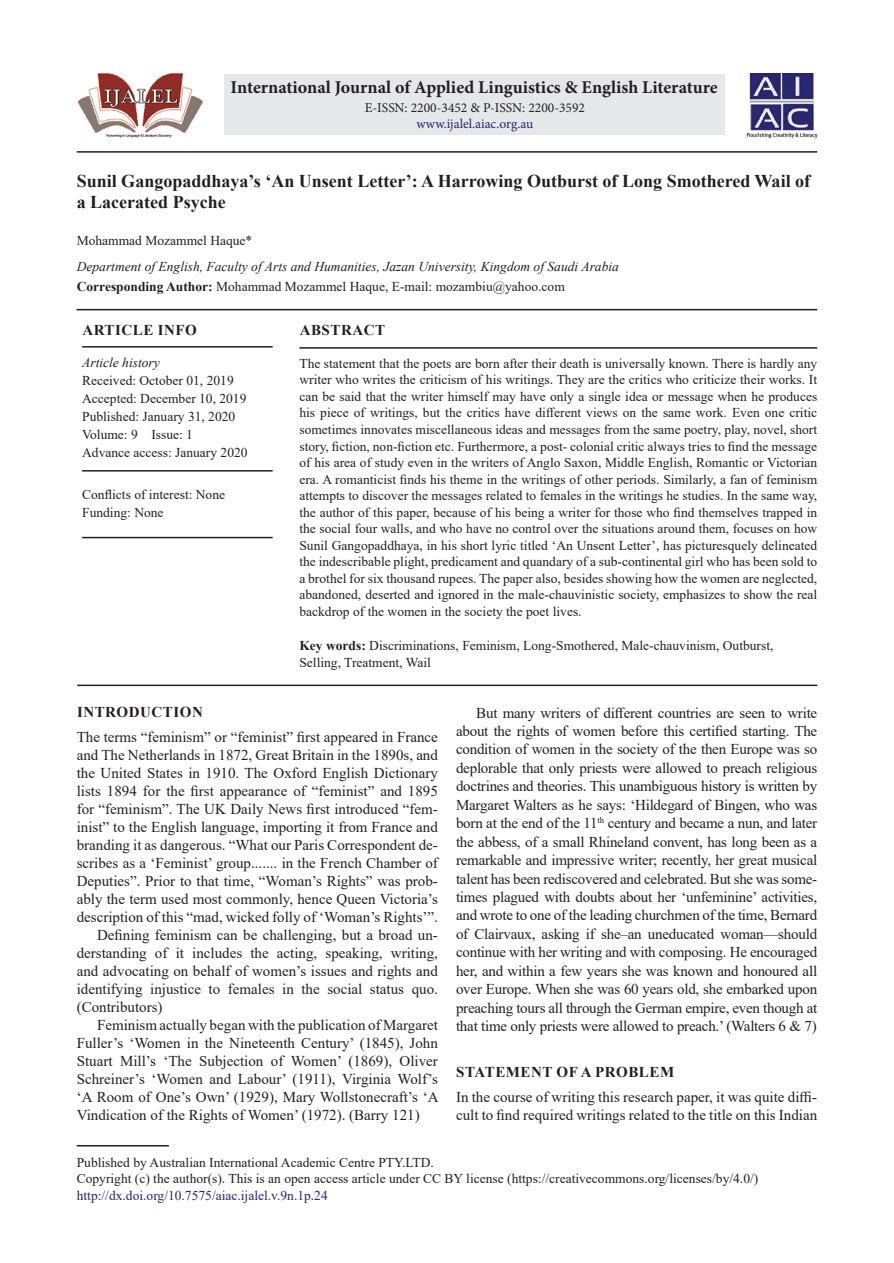
<style>
.page{position:relative;width:894px;height:1263px;background:#fff}
.page>*{position:absolute;margin:0;border:0;box-sizing:border-box;transform-origin:0 0}
.AT{font:700 18px/21px "Times New Roman";color:#231f20}
.J_Name{font:700 18px "Minion Pro";color:#231f20}
.TX{font:15px/18.5px "Times New Roman";color:#231f20;text-align:justify}
.TXFL{font:15px/18px "Times New Roman";color:#231f20;text-align:justify}
.ART_INFO{font:700 15px "Times New Roman";letter-spacing:.035em;color:#231f20}
.ABSH{font:700 15px "Times New Roman";letter-spacing:.035em;color:#231f20}
.ABS{font:13.5px/16.5px "Times New Roman";color:#231f20;text-align:justify}
.PUB_Details{font:13.5px/16.5px "Times New Roman";color:#231f20}
.HIS{font:13.5px/18px "Times New Roman";color:#231f20}
.KWD{font:13.5px/16.5px "Times New Roman";color:#231f20}
.AFF{font:italic 13.5px "Times New Roman";color:#231f20}
.ADD{font:13.5px "Times New Roman";color:#231f20}
.HIS_1{font:13.5px/18px "Times New Roman";color:#231f20}
.ISSN_Num{font:13.5px "Minion Pro";color:#231f20}
.AU{font:13.5px "Times New Roman";color:#231f20}
.ISSN_Web{font:13.5px "Minion Pro";color:#282574}
.s1{font-weight:700}
.s2{color:#282574}
.s3{font-style:italic}
</style>
<div class="page">
<hr style="left:77px;top:151px;width:739px;height:2px;background:#231f20">
<hr style="left:76px;top:309px;width:740px;height:1px;background:#231f20">
<hr style="left:299px;top:347px;width:517px;height:2px;background:#231f20">
<hr style="left:77px;top:684px;width:739px;height:2px;background:#231f20">
<hr style="left:77px;top:1145px;width:92px;height:1px;background:#231f20">
<div style="left:224px;top:74px;width:501px;height:60px;background:#e6e7e9"></div>
<img style="left:746px;top:73px;width:70px;height:65px">
<img style="left:77px;top:73px;width:126px;height:65px">
<hr style="left:82px;top:346px;width:190px;height:1px;background:#231f20">
<hr style="left:82px;top:470px;width:190px;height:1px;background:#231f20">
<hr style="left:82px;top:537px;width:190px;height:1px;background:#231f20">
<p class="J_Name" style="left:230px;top:75px;width:488px">International Journal of Applied Linguistics &amp; English Literature</p>
<p class="ISSN_Num" style="left:364px;top:98px;width:222px">E-ISSN: 2200-3452 &amp; P-ISSN: 2200-3592</p>
<p class="ISSN_Web" style="left:416px;top:115px;width:118px">www.ijalel.aiac.org.au</p>
<p class="AT" style="left:77px;top:170px;width:734px">Sunil Gangopaddhaya’s ‘An Unsent Letter’: A Harrowing Outburst of Long Smothered Wail of a Lacerated Psyche</p>
<p class="AU" style="left:77px;top:231px;width:177px">Mohammad Mozammel Haque*</p>
<p class="AFF" style="left:77px;top:257px;width:543px">Department of English, Faculty of Arts and Humanities, Jazan University, Kingdom of Saudi Arabia</p>
<p class="ADD" style="left:77px;top:277px;width:489px"><span class="s1">Corresponding Author:</span> Mohammad Mozammel Haque, E-mail: mozambiu@yahoo.com</p>
<p class="ABSH" style="left:299px;top:319px;width:87px">ABSTRACT</p>
<p class="ABS" style="left:299px;top:355px;width:519px">The statement that the poets are born after their death is universally known. There is hardly any writer who writes the criticism of his writings. They are the critics who criticize their works. It can be said that the writer himself may have only a single idea or message when he produces his piece of writings, but the critics have different views on the same work. Even one critic sometimes innovates miscellaneous ideas and messages from the same poetry, play, novel, short story, fiction, non-fiction etc. Furthermore, a post- colonial critic always tries to find the message of his area of study even in the writers of Anglo Saxon, Middle English, Romantic or Victorian era. A romanticist finds his theme in the writings of other periods. Similarly, a fan of feminism attempts to discover the messages related to females in the writings he studies. In the same way, the author of this paper, because of his being a writer for those who find themselves trapped in the social four walls, and who have no control over the situations around them, focuses on how Sunil Gangopaddhaya, in his short lyric titled ‘An Unsent Letter’, has picturesquely delineated the indescribable plight, predicament and quandary of a sub-continental girl who has been sold to a brothel for six thousand rupees. The paper also, besides showing how the women are neglected, abandoned, deserted and ignored in the male-chauvinistic society, emphasizes to show the real backdrop of the women in the society the poet lives.</p>
<p class="KWD" style="left:299px;top:637px;width:475px"><span class="s1">Key words:</span> Discriminations, Feminism, Long-Smothered, Male-chauvinism, Outburst,<br>Selling, Treatment, Wail</p>
<h1 class="ART_INFO" style="left:77px;top:701px;width:127px">INTRODUCTION</h1>
<p class="TXFL" style="left:77px;top:727px;width:362px">The terms “feminism” or “feminist” first appeared in France and The Netherlands in 1872, Great Britain in the 1890s, and the United States in 1910. The Oxford English Dictionary lists 1894 for the first appearance of “feminist” and 1895 for “feminism”. The UK Daily News first introduced “fem&shy;inist” to the English language, importing it from France and branding it as dangerous. “What our Paris Correspondent de&shy;scribes as a ‘Feminist’ group....... in the French Chamber of Deputies”. Prior to that time, “Woman’s Rights” was prob&shy;ably the term used most commonly, hence Queen Victoria’s description of this “mad, wicked folly of ‘Woman’s Rights’”.</p>
<p class="TX" style="left:77px;top:925px;width:362px;line-height:18px;text-indent:20px">Defining feminism can be challenging, but a broad un&shy;derstanding of it includes the acting, speaking, writing, and advocating on behalf of women’s issues and rights and identifying injustice to females in the social status quo. (Contributors)</p>
<p class="TX" style="left:77px;top:1015px;width:363px;line-height:18px;text-indent:20px">Feminism actually began with the publication of Margaret Fuller’s ‘Women in the Nineteenth Century’ (1845), John Stuart Mill’s ‘The Subjection of Women’ (1869), Oliver Schreiner’s ‘Women and Labour’ (1911), Virginia Wolf’s ‘A Room of One’s Own’ (1929), Mary Wollstonecraft’s ‘A Vindication of the Rights of Women’ (1972). (Barry 121)</p>
<p class="PUB_Details" style="left:77px;top:1153px;width:682px">Published by Australian International Academic Centre PTY.LTD.<br>Copyright (c) the author(s). This is an open access article under CC BY license (https://creativecommons.org/licenses/by/4.0/) <span class="s2">http://dx.doi.org/10.7575/aiac.ijalel.v.9n.1p.24</span></p>
<p class="ART_INFO" style="left:82px;top:319px;width:116px">ARTICLE INFO</p>
<p class="HIS" style="left:82px;top:353px;width:167px"><span class="s3">Article history<br></span>Received: October 01, 2019<br>Accepted: December 10, 2019<br>Published: January 31, 2020<br>Volume: 9 Issue: 1<br>Advance access: January 2020</p>
<p class="HIS_1" style="left:82px;top:484px;width:144px">Conflicts of interest: None<br>Funding: None</p>
<p class="TX" style="left:456px;top:703px;width:362px;text-indent:20px">But many writers of different countries are seen to write about the rights of women before this certified starting. The condition of women in the society of the then Europe was so deplorable that only priests were allowed to preach religious doctrines and theories. This unambiguous history is written by Margaret Walters as he says: ‘Hildegard of Bingen, who was born at the end of the 11<sup>th</sup> century and became a nun, and later the abbess, of a small Rhineland convent, has long been as a remarkable and impressive writer; recently, her great musical talent has been rediscovered and celebrated. But she was some&shy;times plagued with doubts about her ‘unfeminine’ activities, and wrote to one of the leading churchmen of the time, Bernard of Clairvaux, asking if she–an uneducated woman—should continue with her writing and with composing. He encouraged her, and within a few years she was known and honoured all over Europe. When she was 60 years old, she embarked upon preaching tours all through the German empire, even though at that time only priests were allowed to preach.’ (Walters 6 &amp; 7)</p>
<h1 class="ART_INFO" style="left:456px;top:1060px;width:219px">STATEMENT OF A PROBLEM</h1>
<p class="TXFL" style="left:456px;top:1087px;width:362px;line-height:18.5px">In the course of writing this research paper, it was quite diffi&shy;cult to find required writings related to the title on this Indian</p>
</div>
